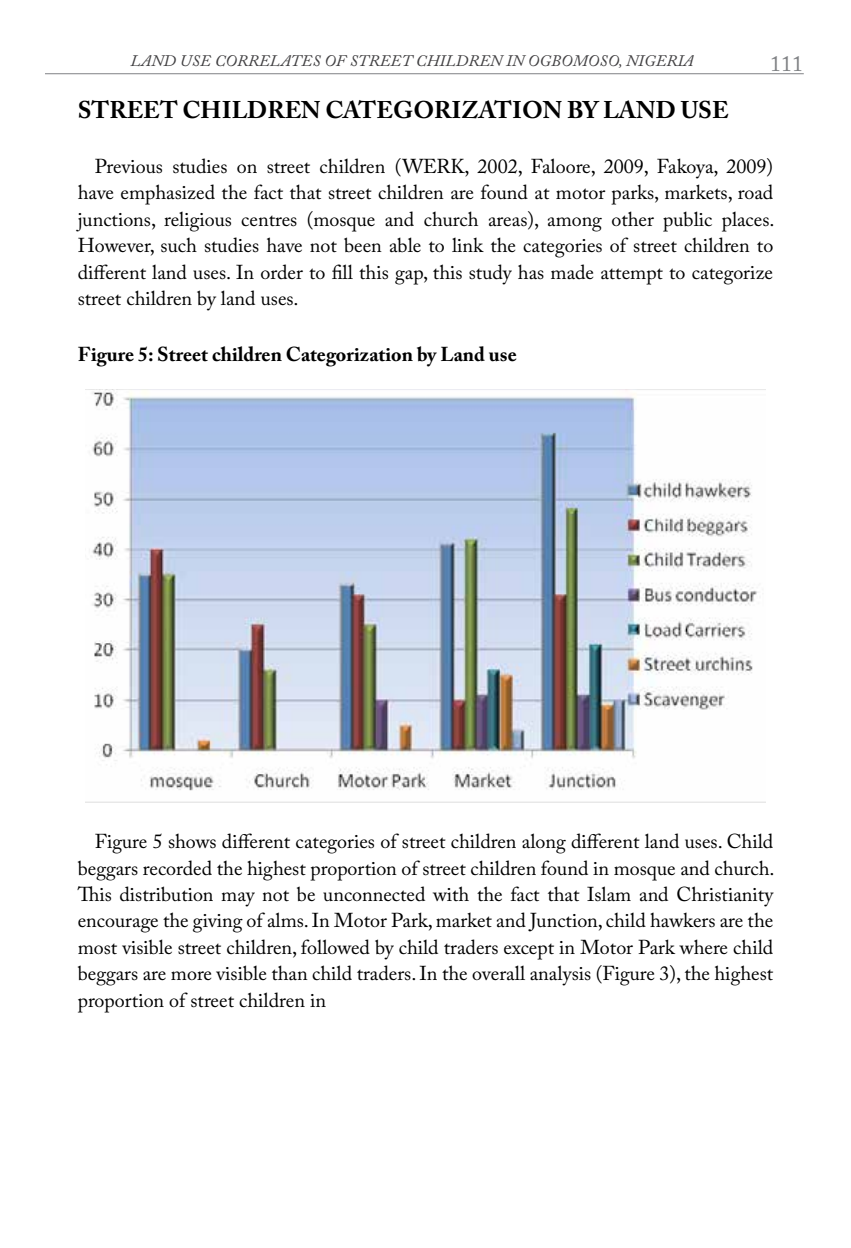
<style>
.page{position:relative;width:851px;height:1248px;background:#fff}
.page>*{position:absolute;margin:0;border:0;box-sizing:border-box;transform-origin:0 0}
.t1{font:700 24px "Adobe Caslon Pro";color:#000}
.t2{font:22px "Adobe Caslon Pro";color:#808285}
.t3{font:20px/26.4px "Adobe Caslon Pro";color:#000;text-align:justify}
.t4{font:700 20px "Adobe Caslon Pro";color:#000}
.t5{font:italic 16px "Adobe Caslon Pro";letter-spacing:.015em;color:#414042}
</style>
<div class="page">
<hr style="left:45px;top:73px;width:758px;height:1px;background:#808285">
<img style="left:86px;top:389px;width:679px;height:413px">
<p class="t5" style="left:130px;top:51px;width:564px">LAND USE CORRELATES OF STREET CHILDREN IN OGBOMOSO, NIGERIA</p>
<p class="t2" style="left:769px;top:50px;width:34px">111</p>
<p class="t1" style="left:78px;top:96px;width:652px">STREET CHILDREN CATEGORIZATION BY LAND USE</p>
<p class="t3" style="left:78px;top:153px;width:698px;text-indent:17px">Previous studies on street children (WERK, 2002, Faloore, 2009, Fakoya, 2009) have emphasized the fact that street children are found at motor parks, markets, road junctions, religious centres (mosque and church areas), among other public places.<br>However, such studies have not been able to link the categories of street children to different land uses. In order to fill this gap, this study has made attempt to categorize street children by land uses.</p>
<p class="t4" style="left:78px;top:342px;width:440px">Figure 5: Street children Categorization by Land use</p>
<p class="t3" style="left:78px;top:828px;width:698px;text-indent:17px">Figure 5 shows different categories of street children along different land uses. Child beggars recorded the highest proportion of street children found in mosque and church.<br>This distribution may not be unconnected with the fact that Islam and Christianity encourage the giving of alms. In Motor Park, market and Junction, child hawkers are the most visible street children, followed by child traders except in Motor Park where child beggars are more visible than child traders. In the overall analysis (Figure 3), the highest proportion of street children in</p>
</div>
